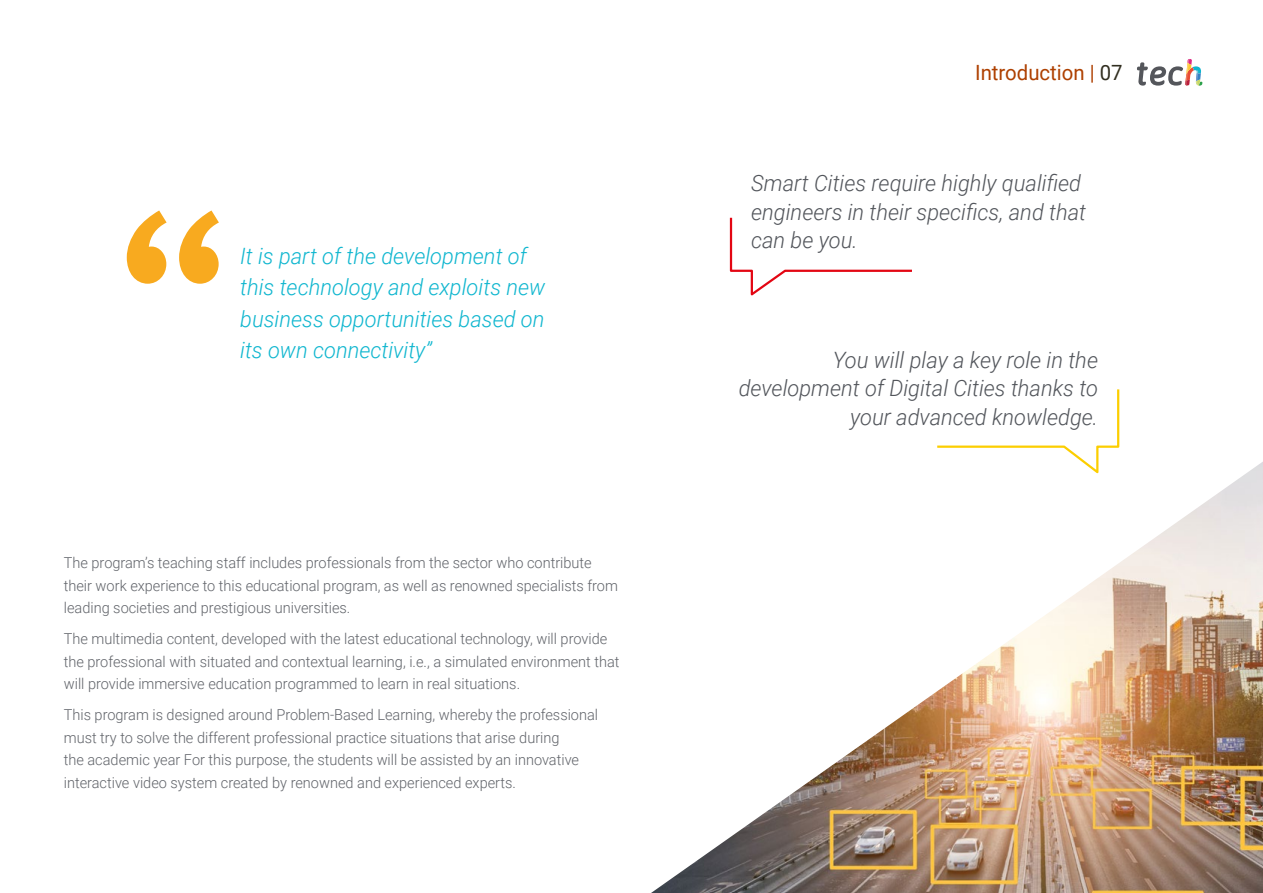
<style>
.page{position:relative;width:1263px;height:893px;background:#fff}
.page>*{position:absolute;margin:0;border:0;box-sizing:border-box;transform-origin:0 0}
.t1{font:italic 300 22.5px/28.5px "Roboto";color:#52555b;text-align:right}
.t2{font:italic 300 22.5px/31.5px "Roboto";color:#0fb6cf}
.t3{font:21px "Roboto";color:#ae4000}
.t4{font:300 15px/22.5px "Roboto";color:#61646a}
.s1{color:#312e20}
</style>
<div class="page">
<svg style="left:127px;top:210px;width:92px;height:74px"></svg>
<img style="left:651px;top:462px;width:612px;height:431px">
<svg style="left:1137px;top:59px;width:65px;height:27px"></svg>
<svg style="left:935px;top:389px;width:185px;height:88px"></svg>
<svg style="left:729px;top:217px;width:183px;height:79px"></svg>
<h1 class="t2" style="left:240px;top:239px;width:307px">It is part of the development of this technology and exploits new business opportunities based on its own connectivity”</h1>
<p class="t4" style="left:64px;top:551px;width:556px">The program’s teaching staff includes professionals from the sector who contribute their work experience to this educational program, as well as renowned specialists from leading societies and prestigious universities.</p>
<p class="t4" style="left:64px;top:627px;width:557px">The multimedia content, developed with the latest educational technology, will provide the professional with situated and contextual learning, i.e., a simulated environment that will provide immersive education programmed to learn in real situations.</p>
<p class="t4" style="left:64px;top:703px;width:536px">This program is designed around Problem-Based Learning, whereby the professional must try to solve the different professional practice situations that arise during<br>the academic year For this purpose, the students will be assisted by an innovative interactive video system created by renowned and experienced experts.</p>
<h2 class="t3" style="left:975px;top:57px;width:149px">Introduction | <span class="s1">07</span></h2>
<h1 class="t1" style="left:751px;top:168px;width:336px;text-align:left">Smart Cities require highly qualified engineers in their specifics, and that can be you.</h1>
<h1 class="t1" style="left:739px;top:345px;width:361px">You will play a key role in the development of Digital Cities thanks to your advanced knowledge.</h1>
</div>
